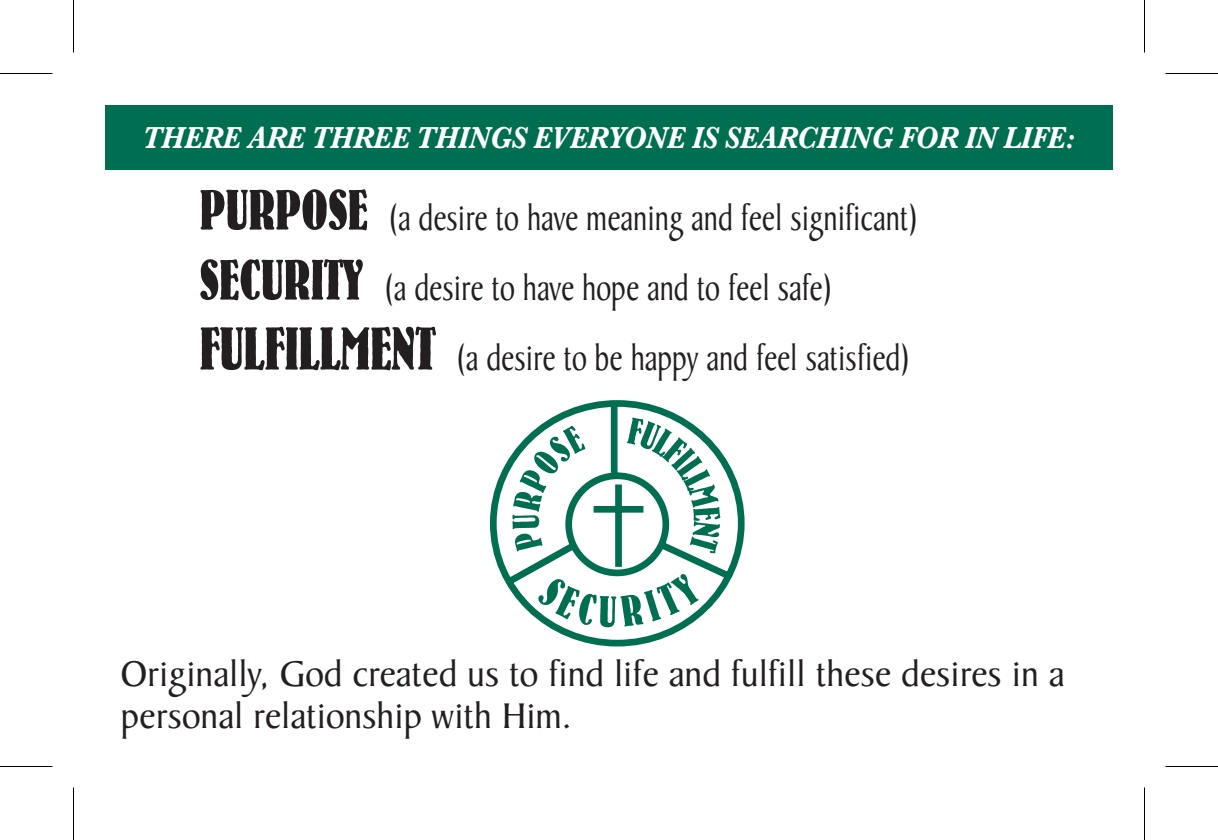
<style>
.page{position:relative;width:1218px;height:840px;background:#fff}
.page>*{position:absolute;margin:0;border:0;box-sizing:border-box;transform-origin:0 0}
.t1{font:38.5px "Baker Signet";color:#231f20;scale:.8 1}
.t2{font:38.5px/42px "Baker Signet";color:#231f20}
.t3{font:italic 700 31.5px "Baskerville";letter-spacing:-.01em;color:#fff;scale:.9 1}
.s1{font-family:"Bernhard Std";font-weight:700;font-stretch:condensed;font-size:56px}
.s2{font-family:"Bernhard Std";font-weight:700;font-stretch:condensed;font-size:59.5px}
</style>
<div class="page">
<div style="left:105px;top:105px;width:1008px;height:64px;background:#006e51"></div>
<svg style="left:490px;top:400px;width:255px;height:246px"></svg>
<svg style="left:513px;top:426px;width:72px;height:125px"></svg>
<svg style="left:627px;top:417px;width:93px;height:136px"></svg>
<svg style="left:538px;top:574px;width:161px;height:53px"></svg>
<div style="left:615px;top:485px;width:7px;height:82px;background:#006e51"></div>
<div style="left:594px;top:506px;width:49px;height:7px;background:#006e51"></div>
<hr style="left:0;top:73px;width:52px;height:1px;background:#000">
<hr style="left:1166px;top:73px;width:52px;height:1px;background:#000">
<hr style="left:0;top:766px;width:52px;height:1px;background:#000">
<hr style="left:1166px;top:766px;width:52px;height:1px;background:#000">
<hr style="left:73px;top:0;width:1px;height:52px;background:#000">
<hr style="left:73px;top:788px;width:1px;height:52px;background:#000">
<hr style="left:1144px;top:0;width:1px;height:52px;background:#000">
<hr style="left:1144px;top:788px;width:1px;height:52px;background:#000">
<p class="t3" style="left:143px;top:116px;width:1038px">THERE ARE THREE THINGS EVERYONE IS SEARCHING FOR IN LIFE:</p>
<p class="t1" style="left:200px;top:197px;width:900px"><span class="s1">PURPOSE</span> (a desire to have meaning and feel significant)</p>
<p class="t1" style="left:200px;top:267px;width:793px"><span class="s1">SECURITY</span> (a desire to have hope and to feel safe)</p>
<p class="t1" style="left:200px;top:337px;width:890px"><span class="s2">FULFILLMENT</span> (a desire to be happy and feel satisfied)</p>
<p class="t2" style="left:121px;top:655px;width:945px">Originally, God created us to find life and fulfill these desires in a personal relationship with Him.</p>
</div>
